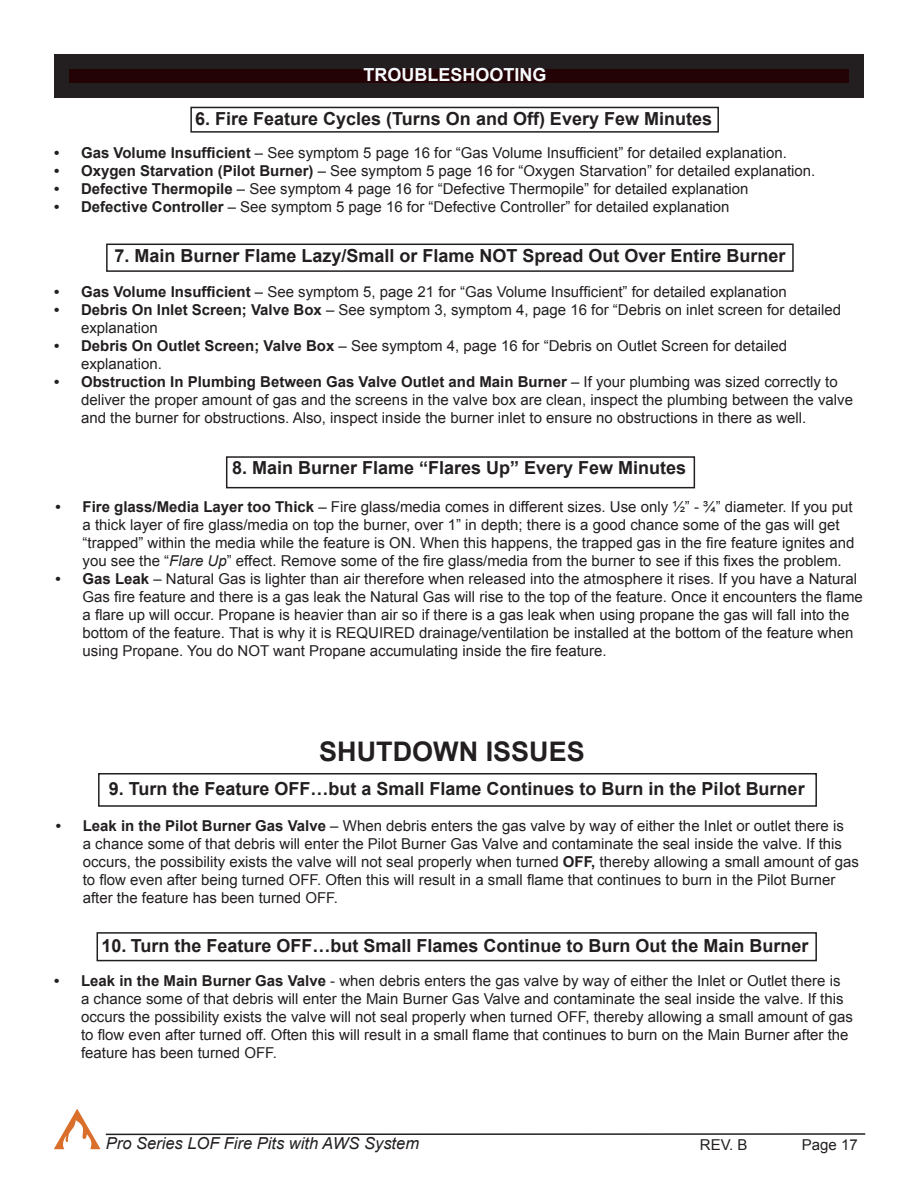
<style>
.page{position:relative;width:918px;height:1188px;background:#fff}
.page>*{position:absolute;margin:0;border:0;box-sizing:border-box;transform-origin:0 0}
.t1{font:700 27px "Arial";color:#231f20}
.t2{font:700 18px "Arial";color:#231f20}
.t3{font:700 18px "Arial";color:#f6fafc}
.t4{font:italic 16.5px "Arial";color:#231f20}
.t5{font:15px/18px "Arial";color:#231f20}
.s1{font-weight:700}
.s2{font-style:italic}
</style>
<div class="page">
<hr style="left:106px;top:1133px;width:759px;height:2px;background:#231f20">
<svg style="left:54px;top:1109px;width:46px;height:40px"></svg>
<div style="left:62px;top:62px;width:794px;height:28px;background:#230305"></div>
<div style="left:54px;top:54px;width:810px;height:44px;border:15px solid #231f20"></div>
<div style="left:190px;top:107px;width:529px;height:26px;border:2px solid #231f20"></div>
<div style="left:106px;top:244px;width:688px;height:28px;border:2px solid #231f20"></div>
<div style="left:226px;top:456px;width:469px;height:32px;border:2px solid #231f20"></div>
<div style="left:98px;top:773px;width:719px;height:34px;border:2px solid #231f20"></div>
<div style="left:97px;top:932px;width:720px;height:29px;border:2px solid #231f20"></div>
<p class="t3" style="left:364px;top:63px;width:185px">TROUBLESHOOTING</p>
<p class="t2" style="left:195px;top:106px;width:518px">6. Fire Feature Cycles (Turns On and Off) Every Few Minutes</p>
<p class="t5" style="left:54px;top:144px;width:734px"><span class="s1">• Gas Volume Insufficient</span> – See symptom 5 page 16 for “Gas Volume Insufficient” for detailed explanation.</p>
<p class="t5" style="left:54px;top:162px;width:763px"><span class="s1">• Oxygen Starvation (Pilot Burner)</span> – See symptom 5 page 16 for “Oxygen Starvation” for detailed explanation.</p>
<p class="t5" style="left:54px;top:180px;width:696px"><span class="s1">• Defective Thermopile</span> – See symptom 4 page 16 for “Defective Thermopile” for detailed explanation</p>
<p class="t5" style="left:54px;top:198px;width:677px"><span class="s1">• Defective Controller</span> – See symptom 5 page 16 for “Defective Controller” for detailed explanation</p>
<p class="t2" style="left:114px;top:244px;width:673px">7. Main Burner Flame Lazy/Small or Flame NOT Spread Out Over Entire Burner</p>
<p class="t5" style="left:54px;top:283px;width:734px"><span class="s1">• Gas Volume Insufficient</span> – See symptom 5, page 21 for “Gas Volume Insufficient” for detailed explanation</p>
<p class="t5" style="left:81px;top:301px;width:762px;text-indent:-27px"><span class="s1">• Debris On Inlet Screen; Valve Box</span> – See symptom 3, symptom 4, page 16 for “Debris on inlet screen for detailed explanation</p>
<p class="t5" style="left:81px;top:337px;width:708px;text-indent:-27px"><span class="s1">• Debris On Outlet Screen; Valve Box</span> – See symptom 4, page 16 for “Debris on Outlet Screen for detailed explanation.</p>
<p class="t5" style="left:81px;top:373px;width:774px;text-indent:-27px"><span class="s1">• Obstruction In Plumbing Between Gas Valve Outlet and Main Burner</span> – If your plumbing was sized correctly to deliver the proper amount of gas and the screens in the valve box are clean, inspect the plumbing between the valve and the burner for obstructions. Also, inspect inside the burner inlet to ensure no obstructions in there as well.</p>
<p class="t2" style="left:232px;top:456px;width:456px">8. Main Burner Flame “Flares Up” Every Few Minutes</p>
<p class="t5" style="left:83px;top:498px;width:774px;text-indent:-27px"><span class="s1">• Fire glass/Media Layer too Thick</span> – Fire glass/media comes in different sizes. Use only ½” - ¾” diameter. If you put a thick layer of fire glass/media on top the burner, over 1” in depth; there is a good chance some of the gas will get “trapped” within the media while the feature is ON. When this happens, the trapped gas in the fire feature ignites and you see the “<span class="s2">Flare Up</span>” effect. Remove some of the fire glass/media from the burner to see if this fixes the problem.</p>
<p class="t5" style="left:83px;top:570px;width:782px;text-indent:-27px"><span class="s1">• Gas Leak</span> – Natural Gas is lighter than air therefore when released into the atmosphere it rises. If you have a Natural Gas fire feature and there is a gas leak the Natural Gas will rise to the top of the feature. Once it encounters the flame a flare up will occur. Propane is heavier than air so if there is a gas leak when using propane the gas will fall into the bottom of the feature. That is why it is REQUIRED drainage/ventilation be installed at the bottom of the feature when using Propane. You do NOT want Propane accumulating inside the fire feature.</p>
<p class="t1" style="left:319px;top:734px;width:267px">SHUTDOWN ISSUES</p>
<p class="t2" style="left:109px;top:777px;width:697px">9. Turn the Feature OFF…but a Small Flame Continues to Burn in the Pilot Burner</p>
<p class="t5" style="left:83px;top:817px;width:778px;text-indent:-27px"><span class="s1">• Leak in the Pilot Burner Gas Valve</span> – When debris enters the gas valve by way of either the Inlet or outlet there is<br>a chance some of that debris will enter the Pilot Burner Gas Valve and contaminate the seal inside the valve. If this occurs, the possibility exists the valve will not seal properly when turned <span class="s1">OFF,</span> thereby allowing a small amount of gas to flow even after being turned OFF. Often this will result in a small flame that continues to burn in the Pilot Burner after the feature has been turned OFF.</p>
<p class="t2" style="left:102px;top:934px;width:708px">10. Turn the Feature OFF…but Small Flames Continue to Burn Out the Main Burner</p>
<p class="t5" style="left:81px;top:972px;width:774px;text-indent:-27px"><span class="s1">• Leak in the Main Burner Gas Valve</span> - when debris enters the gas valve by way of either the Inlet or Outlet there is<br>a chance some of that debris will enter the Main Burner Gas Valve and contaminate the seal inside the valve. If this occurs the possibility exists the valve will not seal properly when turned OFF, thereby allowing a small amount of gas to flow even after turned off. Often this will result in a small flame that continues to burn on the Main Burner after the feature has been turned OFF.</p>
<p class="t4" style="left:106px;top:1133px;width:315px">Pro Series LOF Fire Pits with AWS System</p>
<p class="t5" style="left:700px;top:1136px;width:49px">REV. B</p>
<p class="t5" style="left:802px;top:1136px;width:57px">Page 17</p>
</div>
